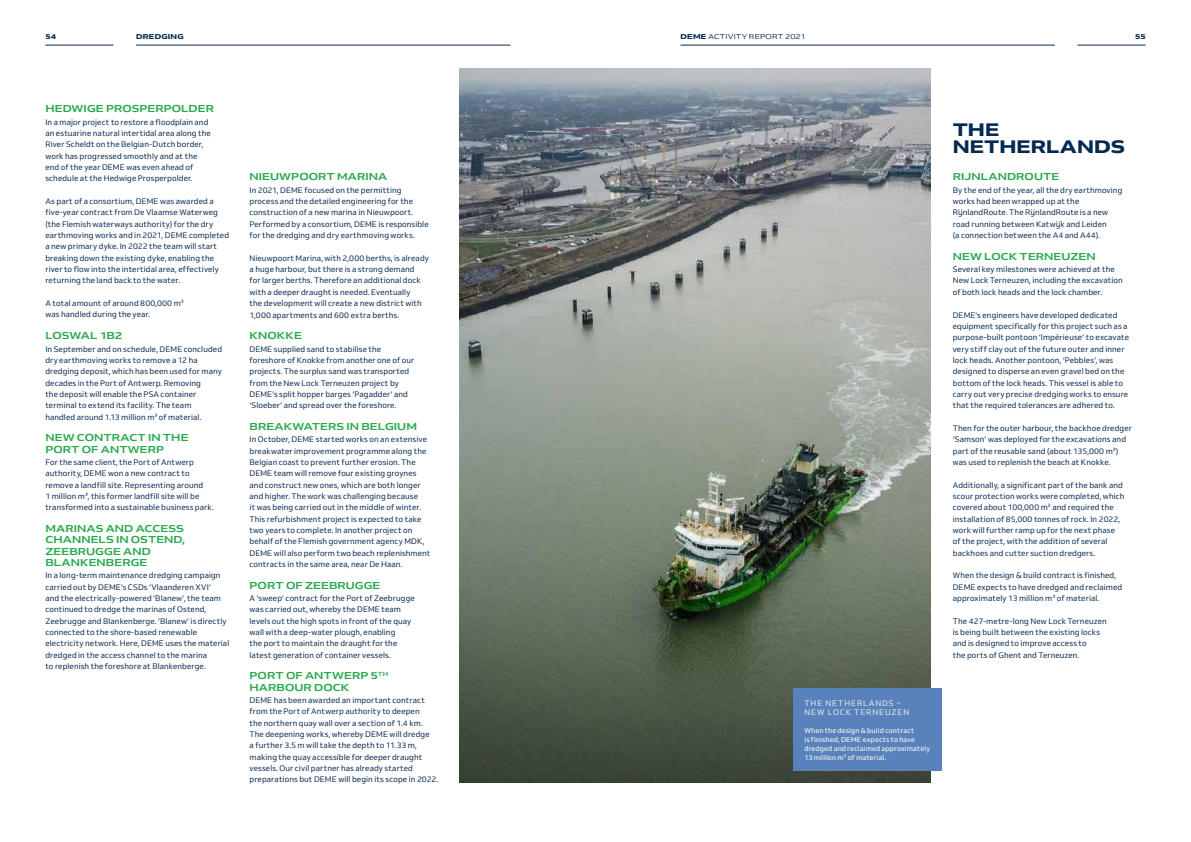
<style>
.page{position:relative;width:1191px;height:842px;background:#fff}
.page>*{position:absolute;margin:0;border:0;box-sizing:border-box;transform-origin:0 0}
.t1{font:800 18px/17px "Venn Semi Ex";letter-spacing:.005em;color:#062951}
.t2{font:700 semi-expanded 10px/11.3px "Venn";letter-spacing:.01em;color:#29a94d}
.t3{font:8px/11.3px "Venn";letter-spacing:.01em;color:#062951}
.t4{font:8px/9px "Venn";letter-spacing:.11em;color:#edf1ee}
.t5{font:500 7px/9px "Venn";letter-spacing:.02em;color:#edf1ee}
.t6{font:7px "Venn Semi Ex";letter-spacing:.02em;color:#062951}
.t7{font:800 7px "Venn Semi Ex";letter-spacing:.025em;color:#062951}
.s1{font-weight:800}
</style>
<div class="page">
<hr style="left:45px;top:45px;width:68px;height:1px;background:#062951">
<hr style="left:1077px;top:45px;width:68px;height:1px;background:#062951">
<hr style="left:136px;top:45px;width:374px;height:1px;background:#062951">
<hr style="left:680px;top:45px;width:374px;height:1px;background:#062951">
<img style="left:459px;top:68px;width:471px;height:714px">
<div style="left:793px;top:689px;width:148px;height:82px;background:#5981bc"></div>
<p class="t7" style="left:45px;top:32px;width:12px">54</p>
<p class="t7" style="left:136px;top:32px;width:49px">DREDGING</p>
<p class="t6" style="left:680px;top:32px;width:127px"><span class="s1">DEME</span> ACTIVITY REPORT 2021</p>
<p class="t7" style="left:1135px;top:32px;width:12px">55</p>
<p class="t2" style="left:45px;top:103px;width:170px">HEDWIGE PROSPERPOLDER</p>
<p class="t3" style="left:45px;top:116px;width:167px">In a major project to restore a floodplain and an estuarine natural intertidal area along the River Scheldt on the Belgian-Dutch border, work has progressed smoothly and at the end of the year DEME was even ahead of schedule at the Hedwige Prosperpolder.</p>
<p class="t3" style="left:45px;top:195px;width:185px">As part of a consortium, DEME was awarded a five-year contract from De Vlaamse Waterweg (the Flemish waterways authority) for the dry earthmoving works and in 2021, DEME completed a new primary dyke. In 2022 the team will start breaking down the existing dyke, enabling the river to flow into the intertidal area, effectively returning the land back to the water.</p>
<p class="t3" style="left:45px;top:298px;width:140px">A total amount of around 800,000 m³ was handled during the year.</p>
<p class="t2" style="left:45px;top:330px;width:79px">LOSWAL 1B2</p>
<p class="t3" style="left:45px;top:343px;width:178px">In September and on schedule, DEME concluded dry earthmoving works to remove a 12 ha dredging deposit, which has been used for many decades in the Port of Antwerp. Removing<br>the deposit will enable the PSA container terminal to extend its facility. The team handled around 1.13 million m³ of material.</p>
<p class="t2" style="left:45px;top:432px;width:145px">NEW CONTRACT IN THE<br>PORT OF ANTWERP</p>
<p class="t3" style="left:45px;top:456px;width:170px">For the same client, the Port of Antwerp authority, DEME won a new contract to remove a landfill site. Representing around<br>1 million m³, this former landfill site will be transformed into a sustainable business park.</p>
<p class="t2" style="left:45px;top:523px;width:141px">MARINAS AND ACCESS<br>CHANNELS IN OSTEND,<br>ZEEBRUGGE AND<br>BLANKENBERGE</p>
<p class="t3" style="left:45px;top:570px;width:185px">In a long-term maintenance dredging campaign carried out by DEME’s CSDs ‘Vlaanderen XVI’<br>and the electrically-powered ‘Blanew’, the team continued to dredge the marinas of Ostend, Zeebrugge and Blankenberge. ‘Blanew’ is directly connected to the shore-based renewable electricity network. Here, DEME uses the material dredged in the access channel to the marina<br>to replenish the foreshore at Blankenberge.</p>
<p class="t2" style="left:249px;top:171px;width:139px">NIEUWPOORT MARINA</p>
<p class="t3" style="left:249px;top:184px;width:181px">In 2021, DEME focused on the permitting process and the detailed engineering for the construction of a new marina in Nieuwpoort.<br>Performed by a consortium, DEME is responsible for the dredging and dry earthmoving works.</p>
<p class="t3" style="left:249px;top:252px;width:181px">Nieuwpoort Marina, with 2,000 berths, is already a huge harbour, but there is a strong demand<br>for larger berths. Therefore an additional dock with a deeper draught is needed. Eventually<br>the development will create a new district with 1,000 apartments and 600 extra berths.</p>
<p class="t2" style="left:249px;top:330px;width:54px">KNOKKE</p>
<p class="t3" style="left:249px;top:343px;width:166px">DEME supplied sand to stabilise the foreshore of Knokke from another one of our projects. The surplus sand was transported from the New Lock Terneuzen project by DEME’s split hopper barges ‘Pagadder’ and ‘Sloeber’ and spread over the foreshore.</p>
<p class="t2" style="left:249px;top:420px;width:169px">BREAKWATERS IN BELGIUM</p>
<p class="t3" style="left:249px;top:434px;width:182px">In October, DEME started works on an extensive breakwater improvement programme along the Belgian coast to prevent further erosion. The DEME team will remove four existing groynes and construct new ones, which are both longer and higher. The work was challenging because<br>it was being carried out in the middle of winter.<br>This refurbishment project is expected to take two years to complete. In another project on behalf of the Flemish government agency MDK, DEME will also perform two beach replenishment contracts in the same area, near De Haan.</p>
<p class="t2" style="left:249px;top:579px;width:132px">PORT OF ZEEBRUGGE</p>
<p class="t3" style="left:249px;top:592px;width:167px">A ‘sweep’ contract for the Port of Zeebrugge was carried out, whereby the DEME team levels out the high spots in front of the quay wall with a deep-water plough, enabling<br>the port to maintain the draught for the latest generation of container vessels.</p>
<p class="t2" style="left:249px;top:670px;width:140px">PORT OF ANTWERP 5<sup>TH<br></sup>HARBOUR DOCK</p>
<p class="t3" style="left:249px;top:694px;width:190px">DEME has been awarded an important contract from the Port of Antwerp authority to deepen<br>the northern quay wall over a section of 1.4 km.<br>The deepening works, whereby DEME will dredge<br>a further 3.5 m will take the depth to 11.33 m, making the quay accessible for deeper draught vessels. Our civil partner has already started preparations but DEME will begin its scope in 2022.</p>
<p class="t4" style="left:804px;top:698px;width:106px">THE NETHERLANDS –<br>NEW LOCK TERNEUZEN</p>
<p class="t5" style="left:804px;top:726px;width:127px">When the design &amp; build contract<br>is finished, DEME expects to have dredged and reclaimed approximately<br>13 million m³ of material.</p>
<h1 class="t1" style="left:952px;top:121px;width:174px">THE<br>NETHERLANDS</h1>
<p class="t2" style="left:952px;top:171px;width:108px">RIJNLANDROUTE</p>
<p class="t3" style="left:952px;top:184px;width:171px">By the end of the year, all the dry earthmoving works had been wrapped up at the RijnlandRoute. The RijnlandRoute is a new road running between Katwijk and Leiden<br>(a connection between the A4 and A44).</p>
<p class="t2" style="left:952px;top:250px;width:144px">NEW LOCK TERNEUZEN</p>
<p class="t3" style="left:952px;top:264px;width:171px">Several key milestones were achieved at the<br>New Lock Terneuzen, including the excavation of both lock heads and the lock chamber.</p>
<p class="t3" style="left:952px;top:309px;width:178px">DEME’s engineers have developed dedicated equipment specifically for this project such as a purpose-built pontoon ‘Impérieuse’ to excavate very stiff clay out of the future outer and inner lock heads. Another pontoon, ‘Pebbles’, was designed to disperse an even gravel bed on the bottom of the lock heads. This vessel is able to carry out very precise dredging works to ensure that the required tolerances are adhered to.</p>
<p class="t3" style="left:952px;top:422px;width:181px">Then for the outer harbour, the backhoe dredger ‘Samson’ was deployed for the excavations and part of the reusable sand (about 135,000 m³) was used to replenish the beach at Knokke.</p>
<p class="t3" style="left:952px;top:479px;width:173px">Additionally, a significant part of the bank and scour protection works were completed, which covered about 100,000 m² and required the installation of 85,000 tonnes of rock. In 2022, work will further ramp up for the next phase of the project, with the addition of several backhoes and cutter suction dredgers.</p>
<p class="t3" style="left:952px;top:570px;width:171px">When the design &amp; build contract is finished,<br>DEME expects to have dredged and reclaimed approximately 13 million m³ of material.</p>
<p class="t3" style="left:952px;top:615px;width:155px">The 427-metre-long New Lock Terneuzen is being built between the existing locks and is designed to improve access to<br>the ports of Ghent and Terneuzen.</p>
</div>
